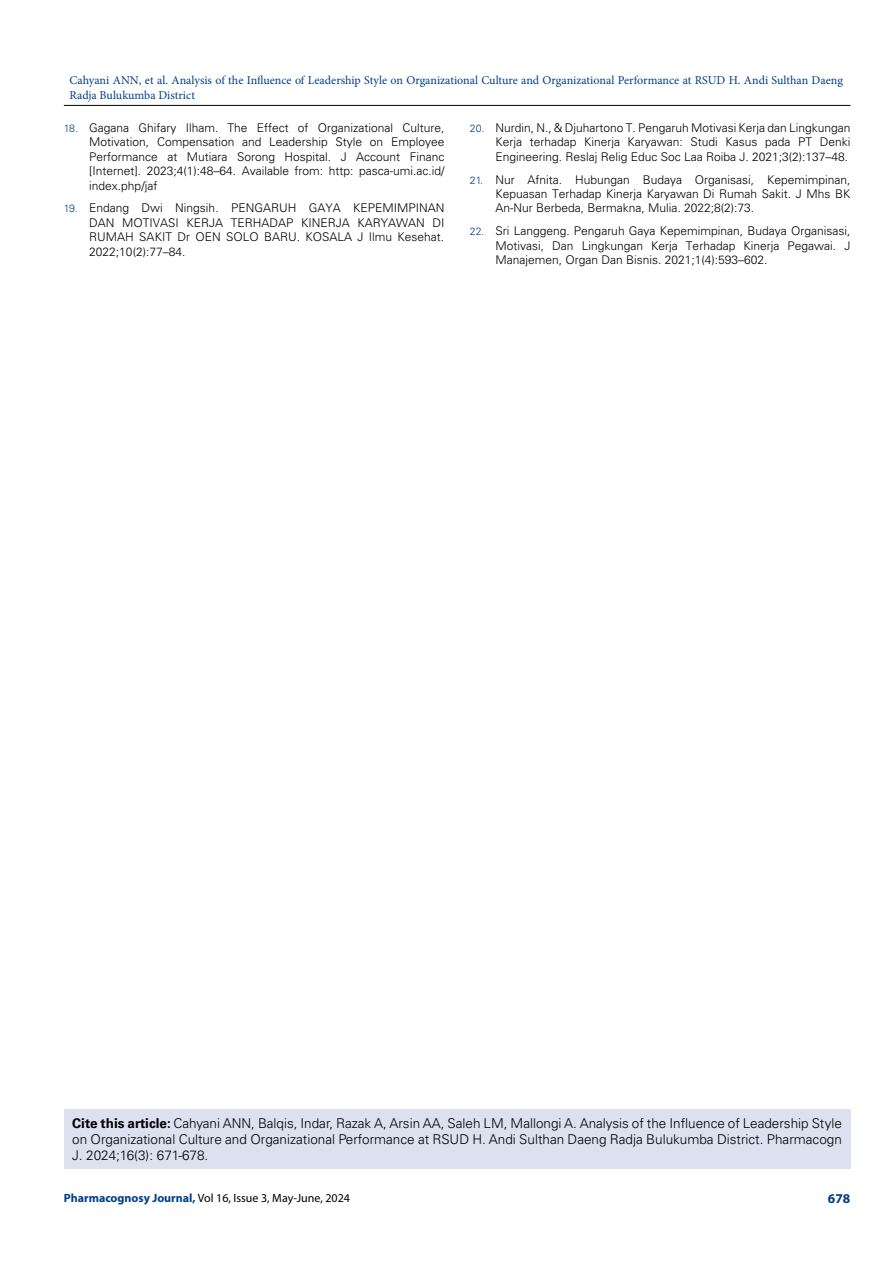
<style>
.page{position:relative;width:893px;height:1263px;background:#fff}
.page>*{position:absolute;margin:0;border:0;box-sizing:border-box;transform-origin:0 0}
.t1{font:300 13.5px/16.2px "Univers LT Std";color:#000;text-align:justify}
.t2{font:700 13.5px "Myriad Pro";color:#003e88}
.t3{font:300 12px/14.4px "Univers LT Std";color:#000;text-align:justify}
.t4{font:12px/14.4px "Minion Pro";color:#003e88}
.t5{font:12px "Myriad Pro";color:#000}
.s1{font-size:10.5px;color:#003e88}
.s2{font-weight:700}
.s3{font-weight:700;color:#003e88}
</style>
<div class="page">
<hr style="left:64px;top:105px;width:786px;height:1px;background:#000">
<div style="left:64px;top:1109px;width:786px;height:60px;background:#dde0ef"></div>
<p class="t4" style="left:69px;top:73px;width:775px">Cahyani ANN, et al. Analysis of the Influence of Leadership Style on Organizational Culture and Organizational Performance at RSUD H. Andi Sulthan Daeng<br>Radja Bulukumba District</p>
<p class="t3" style="left:89px;top:121px;width:357px;text-indent:-26px"><span class="s1">18.</span> Gagana Ghifary Ilham. The Effect of Organizational Culture, Motivation, Compensation and Leadership Style on Employee Performance at Mutiara Sorong Hospital. J Account Financ [Internet]. 2023;4(1):48–64. Available from: http: pasca-umi.ac.id/ index.php/jaf</p>
<p class="t3" style="left:89px;top:201px;width:357px;text-indent:-26px"><span class="s1">19.</span> Endang Dwi Ningsih. PENGARUH GAYA KEPEMIMPINAN DAN MOTIVASI KERJA TERHADAP KINERJA KARYAWAN DI RUMAH SAKIT Dr OEN SOLO BARU. KOSALA J Ilmu Kesehat.<br>2022;10(2):77–84.</p>
<p class="t3" style="left:495px;top:121px;width:357px;text-indent:-26px"><span class="s1">20.</span> Nurdin, N., &amp; Djuhartono T. Pengaruh Motivasi Kerja dan Lingkungan Kerja terhadap Kinerja Karyawan: Studi Kasus pada PT Denki Engineering. Reslaj Relig Educ Soc Laa Roiba J. 2021;3(2):137–48.</p>
<p class="t3" style="left:495px;top:172px;width:357px;text-indent:-26px"><span class="s1">21.</span> Nur Afnita. Hubungan Budaya Organisasi, Kepemimpinan, Kepuasan Terhadap Kinerja Karyawan Di Rumah Sakit. J Mhs BK An-Nur Berbeda, Bermakna, Mulia. 2022;8(2):73.</p>
<p class="t3" style="left:495px;top:224px;width:357px;text-indent:-26px"><span class="s1">22.</span> Sri Langgeng. Pengaruh Gaya Kepemimpinan, Budaya Organisasi, Motivasi, Dan Lingkungan Kerja Terhadap Kinerja Pegawai. J Manajemen, Organ Dan Bisnis. 2021;1(4):593–602.</p>
<p class="t1" style="left:72px;top:1115px;width:771px"><span class="s2">Cite this article:</span> Cahyani ANN, Balqis, Indar, Razak A, Arsin AA, Saleh LM, Mallongi A. Analysis of the Influence of Leadership Style on Organizational Culture and Organizational Performance at RSUD H. Andi Sulthan Daeng Radja Bulukumba District. Pharmacogn J. 2024;16(3): 671-678.</p>
<p class="t5" style="left:64px;top:1190px;width:288px"><span class="s3">Pharmacognosy Journal,</span> Vol 16, Issue 3, May-June, 2024</p>
<p class="t2" style="left:828px;top:1189px;width:24px">678</p>
</div>
